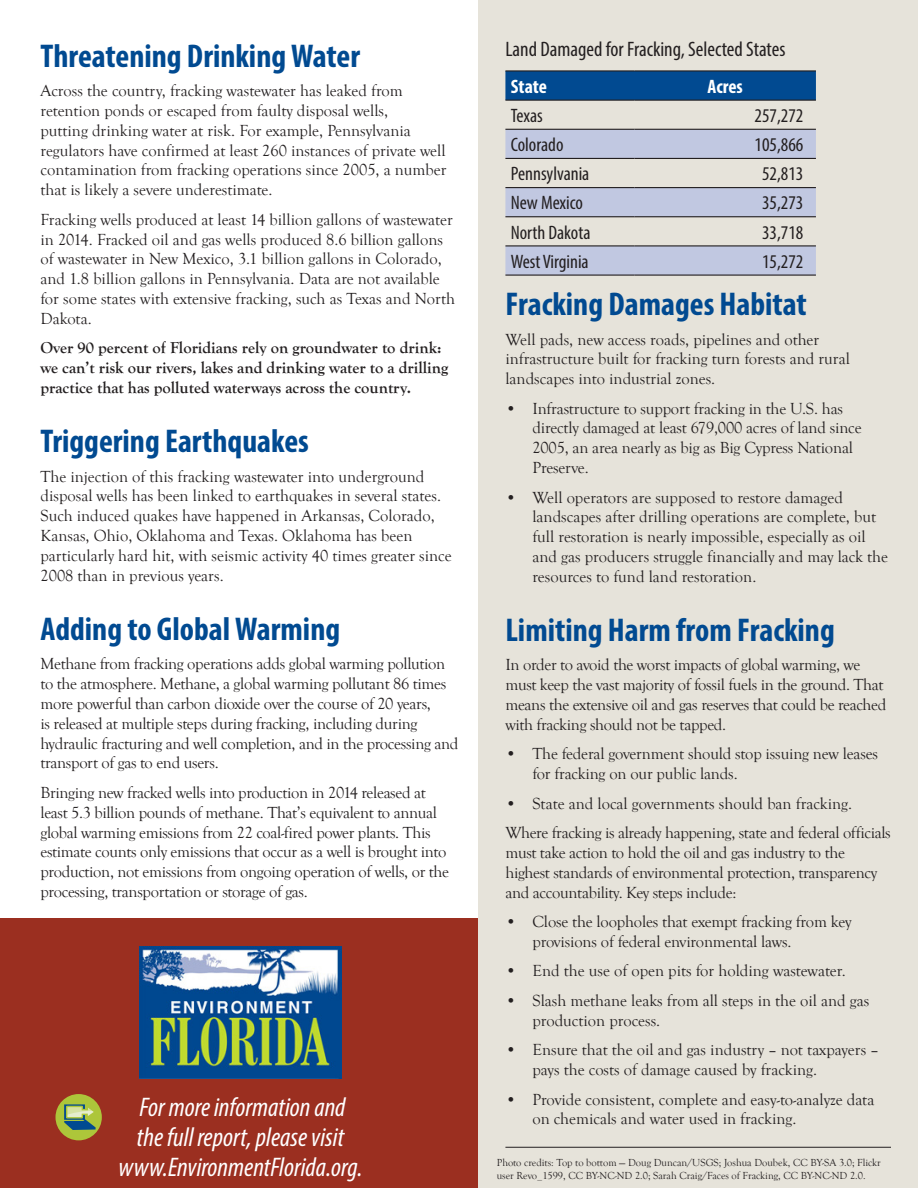
<style>
.page{position:relative;width:918px;height:1188px;background:#fff}
.page>*{position:absolute;margin:0;border:0;box-sizing:border-box;transform-origin:0 0}
.Body_headline{font:700 condensed 33px "Myriad Pro";color:#014a91}
.t1{font:italic condensed 27px "Myriad Pro";color:#fff}
.Table_title{font:condensed 21px "Myriad Pro";color:#231f20}
.t2{font:condensed 19.5px "Myriad Pro";color:#231f20}
.t3{font:700 condensed 19.5px "Myriad Pro";color:#fff}
.Body{font:16.5px/19.8px "Goudy Old Style T";letter-spacing:-.01em;color:#231f20}
.Body-2{font:700 16.5px/19.8px "Goudy Old Style T";color:#231f20}
.Photo_credit{font:10.5px/12.6px "Goudy Old Style T";color:#231f20}
</style>
<div class="page">
<div style="left:0;top:918px;width:478px;height:270px;background:#9b2f20"></div>
<img style="left:139px;top:946px;width:203px;height:133px">
<div style="left:56px;top:1094px;width:46px;height:46px;background:#adc63a;border-radius:50%"></div>
<svg style="left:64px;top:1104px;width:32px;height:26px"></svg>
<div style="left:478px;top:0;width:440px;height:1188px;background:#e6e3da"></div>
<div style="left:505px;top:72px;width:311px;height:28px;background:#014a91"></div>
<svg style="left:505px;top:130px;width:311px;height:145px;fill:#c1c8e1"></svg>
<hr style="left:505px;top:70px;width:129px;height:2px;background:#231f20">
<hr style="left:634px;top:70px;width:182px;height:2px;background:#231f20">
<hr style="left:505px;top:100px;width:129px;height:1px;background:#231f20">
<hr style="left:634px;top:100px;width:182px;height:1px;background:#231f20">
<hr style="left:505px;top:129px;width:129px;height:1px;background:#231f20">
<hr style="left:634px;top:129px;width:182px;height:1px;background:#231f20">
<hr style="left:505px;top:158px;width:129px;height:1px;background:#231f20">
<hr style="left:634px;top:158px;width:182px;height:1px;background:#231f20">
<hr style="left:505px;top:187px;width:129px;height:1px;background:#231f20">
<hr style="left:634px;top:187px;width:182px;height:1px;background:#231f20">
<hr style="left:505px;top:216px;width:129px;height:1px;background:#231f20">
<hr style="left:634px;top:216px;width:182px;height:1px;background:#231f20">
<hr style="left:505px;top:245px;width:129px;height:1px;background:#231f20">
<hr style="left:634px;top:245px;width:182px;height:1px;background:#231f20">
<hr style="left:505px;top:275px;width:129px;height:1px;background:#231f20">
<hr style="left:634px;top:275px;width:182px;height:1px;background:#231f20">
<hr style="left:505px;top:1147px;width:386px;height:1px;background:#231f20">
<p class="Body_headline" style="left:40px;top:35px;width:321px">Threatening Drinking Water</p>
<p class="Body" style="left:40px;top:81px;width:408px">Across the country, fracking wastewater has leaked from retention ponds or escaped from faulty disposal wells,<br>putting drinking water at risk. For example, Pennsylvania regulators have confirmed at least 260 instances of private well contamination from fracking operations since 2005, a number that is likely a severe underestimate.</p>
<p class="Body" style="left:40px;top:210px;width:416px">Fracking wells produced at least 14 billion gallons of wastewater in 2014. Fracked oil and gas wells produced 8.6 billion gallons of wastewater in New Mexico, 3.1 billion gallons in Colorado, and 1.8 billion gallons in Pennsylvania. Data are not available for some states with extensive fracking, such as Texas and North Dakota.</p>
<p class="Body-2" style="left:40px;top:338px;width:409px">Over 90 percent of Floridians rely on groundwater to drink: we can’t risk our rivers, lakes and drinking water to a drilling practice that has polluted waterways across the country.</p>
<p class="Body_headline" style="left:40px;top:421px;width:270px">Triggering Earthquakes</p>
<p class="Body" style="left:40px;top:467px;width:413px">The injection of this fracking wastewater into underground disposal wells has been linked to earthquakes in several states.<br>Such induced quakes have happened in Arkansas, Colorado, Kansas, Ohio, Oklahoma and Texas. Oklahoma has been particularly hard hit, with seismic activity 40 times greater since 2008 than in previous years.</p>
<p class="Body_headline" style="left:40px;top:608px;width:301px">Adding to Global Warming</p>
<p class="Body" style="left:40px;top:654px;width:419px">Methane from fracking operations adds global warming pollution to the atmosphere. Methane, a global warming pollutant 86 times more powerful than carbon dioxide over the course of 20 years,<br>is released at multiple steps during fracking, including during hydraulic fracturing and well completion, and in the processing and transport of gas to end users.</p>
<p class="Body" style="left:40px;top:783px;width:410px">Bringing new fracked wells into production in 2014 released at least 5.3 billion pounds of methane. That’s equivalent to annual global warming emissions from 22 coal-fired power plants. This estimate counts only emissions that occur as a well is brought into production, not emissions from ongoing operation of wells, or the processing, transportation or storage of gas.</p>
<p class="t1" style="left:140px;top:1090px;width:208px">For more information and</p>
<p class="t1" style="left:137px;top:1120px;width:209px">the full report, please visit</p>
<p class="t1" style="left:119px;top:1150px;width:245px">www.EnvironmentFlorida.org.</p>
<p class="Table_title" style="left:505px;top:37px;width:281px">Land Damaged for Fracking, Selected States</p>
<p class="t3" style="left:511px;top:74px;width:38px">State</p>
<p class="t3" style="left:708px;top:74px;width:37px">Acres</p>
<p class="t2" style="left:511px;top:104px;width:34px">Texas</p>
<p class="t2" style="left:755px;top:104px;width:50px">257,272</p>
<p class="t2" style="left:511px;top:133px;width:54px">Colorado</p>
<p class="t2" style="left:755px;top:133px;width:50px">105,866</p>
<p class="t2" style="left:511px;top:162px;width:80px">Pennsylvania</p>
<p class="t2" style="left:762px;top:162px;width:43px">52,813</p>
<p class="t2" style="left:511px;top:191px;width:74px">New Mexico</p>
<p class="t2" style="left:762px;top:191px;width:43px">35,273</p>
<p class="t2" style="left:511px;top:220px;width:81px">North Dakota</p>
<p class="t2" style="left:762px;top:220px;width:43px">33,718</p>
<p class="t2" style="left:511px;top:250px;width:79px">West Virginia</p>
<p class="t2" style="left:762px;top:250px;width:43px">15,272</p>
<p class="Body_headline" style="left:505px;top:283px;width:303px">Fracking Damages Habitat</p>
<p class="Body" style="left:505px;top:330px;width:346px">Well pads, new access roads, pipelines and other infrastructure built for fracking turn forests and rural landscapes into industrial zones.</p>
<p class="Body" style="left:532px;top:399px;width:331px;text-indent:-27px">• Infrastructure to support fracking in the U.S. has directly damaged at least 679,000 acres of land since 2005, an area nearly as big as Big Cypress National Preserve.</p>
<p class="Body" style="left:532px;top:488px;width:357px;text-indent:-27px">• Well operators are supposed to restore damaged landscapes after drilling operations are complete, but full restoration is nearly impossible, especially as oil and gas producers struggle financially and may lack the resources to fund land restoration.</p>
<p class="Body_headline" style="left:505px;top:609px;width:331px">Limiting Harm from Fracking</p>
<p class="Body" style="left:505px;top:656px;width:382px">In order to avoid the worst impacts of global warming, we must keep the vast majority of fossil fuels in the ground. That means the extensive oil and gas reserves that could be reached with fracking should not be tapped.</p>
<p class="Body" style="left:532px;top:744px;width:347px;text-indent:-27px">• The federal government should stop issuing new leases for fracking on our public lands.</p>
<p class="Body" style="left:505px;top:794px;width:348px">• State and local governments should ban fracking.</p>
<p class="Body" style="left:505px;top:823px;width:387px">Where fracking is already happening, state and federal officials must take action to hold the oil and gas industry to the highest standards of environmental protection, transparency and accountability. Key steps include:</p>
<p class="Body" style="left:532px;top:912px;width:321px;text-indent:-27px">• Close the loopholes that exempt fracking from key provisions of federal environmental laws.</p>
<p class="Body" style="left:505px;top:962px;width:342px">• End the use of open pits for holding wastewater.</p>
<p class="Body" style="left:532px;top:991px;width:338px;text-indent:-27px">• Slash methane leaks from all steps in the oil and gas production process.</p>
<p class="Body" style="left:532px;top:1040px;width:348px;text-indent:-27px">• Ensure that the oil and gas industry – not taxpayers – pays the costs of damage caused by fracking.</p>
<p class="Body" style="left:532px;top:1090px;width:344px;text-indent:-27px">• Provide consistent, complete and easy-to-analyze data on chemicals and water used in fracking.</p>
<p class="Photo_credit" style="left:497px;top:1157px;width:386px">Photo credits: Top to bottom — Doug Duncan/USGS; Joshua Doubek, CC BY-SA 3.0; Flickr user Revo_1599, CC BY-NC-ND 2.0; Sarah Craig/Faces of Fracking, CC BY-NC-ND 2.0.</p>
</div>
